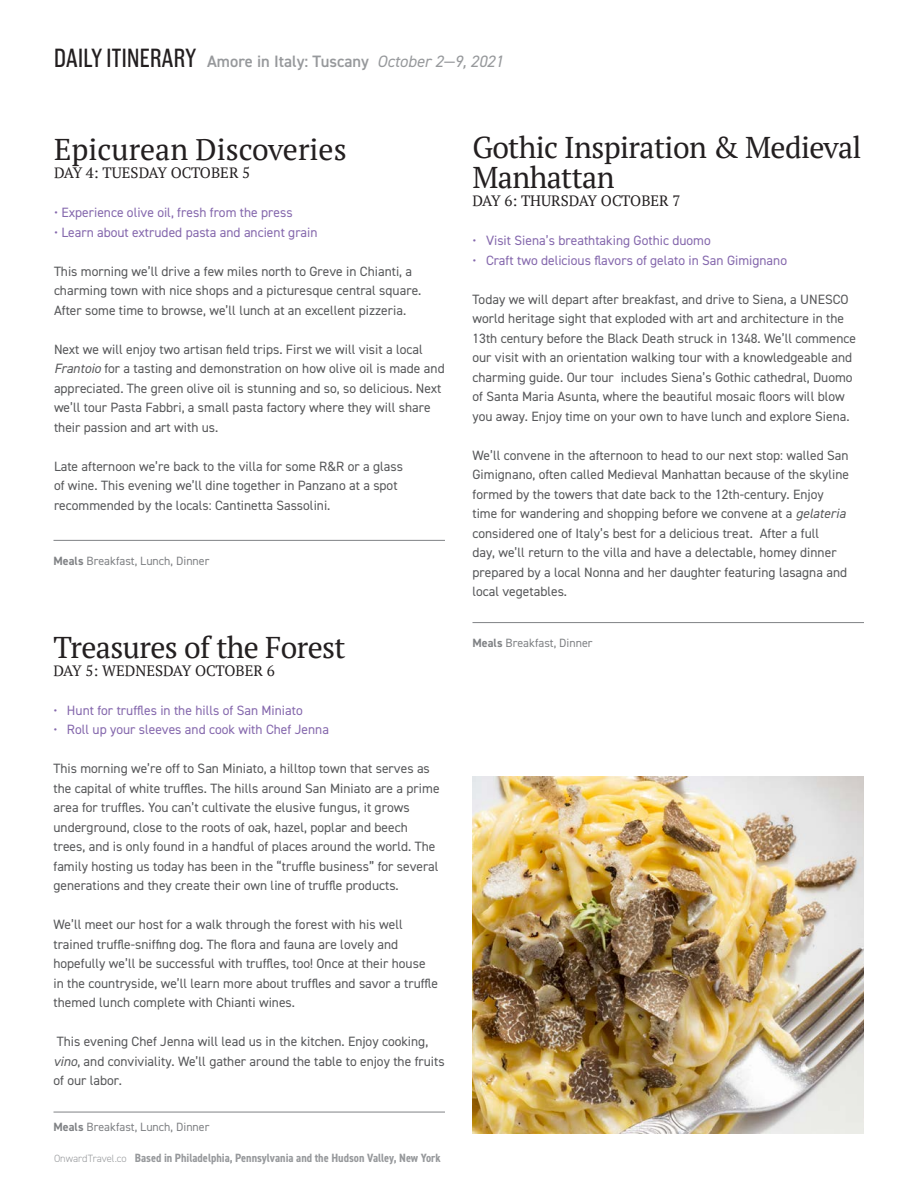
<style>
.page{position:relative;width:918px;height:1188px;background:#fff}
.page>*{position:absolute;margin:0;border:0;box-sizing:border-box;transform-origin:0 0}
.t1{font:30px/30px "PT Serif";letter-spacing:-.02em;color:#231f20}
.t2{font:30px "PT Serif";color:#231f20}
.t3{font:600 16.5px "DIN2014";color:#97999c}
.t4{font:15px "PT Serif";color:#231f20}
.t5{font:13.5px/19.5px "DIN2014";color:#57585a}
.t6{font:13.5px "DIN2014";color:#8568ad}
.t7{font:12px "DIN2014";color:#808285}
.t8{font:700 condensed 12px "DIN2014";color:#97999c}
.s1{font-family:"Americane Cond";font-weight:400;font-size:27px;color:#231f20}
.s2{font-weight:400;font-style:italic}
.s3{font-style:italic}
.s4{font-weight:700}
.s5{font-weight:300;font-stretch:normal;font-size:10.5px}
</style>
<div class="page">
<hr style="left:53px;top:540px;width:392px;height:1px;background:#808285">
<hr style="left:53px;top:1112px;width:392px;height:1px;background:#808285">
<hr style="left:472px;top:622px;width:392px;height:1px;background:#808285">
<img style="left:472px;top:777px;width:392px;height:357px">
<p class="t3" style="left:54px;top:51px;width:451px"><span class="s1">DAILY ITINERARY</span> Amore in Italy: Tuscany <span class="s2">October 2—9, 2021</span></p>
<p class="t2" style="left:54px;top:130px;width:294px">Epicurean Discoveries</p>
<p class="t4" style="left:54px;top:163px;width:198px">DAY 4: TUESDAY OCTOBER 5</p>
<p class="t6" style="left:54px;top:204px;width:240px">• Experience olive oil, fresh from the press</p>
<p class="t6" style="left:54px;top:224px;width:265px">• Learn about extruded pasta and ancient grain</p>
<p class="t5" style="left:54px;top:261px;width:369px">This morning we’ll drive a few miles north to Greve in Chianti, a charming town with nice shops and a picturesque central square.<br>After some time to browse, we’ll lunch at an excellent pizzeria.</p>
<p class="t5" style="left:54px;top:339px;width:392px">Next we will enjoy two artisan field trips. First we will visit a local <span class="s3">Frantoio</span> for a tasting and demonstration on how olive oil is made and appreciated. The green olive oil is stunning and so, so delicious. Next we’ll tour Pasta Fabbri, a small pasta factory where they will share their passion and art with us.</p>
<p class="t5" style="left:54px;top:456px;width:351px">Late afternoon we’re back to the villa for some R&amp;R or a glass of wine. This evening we’ll dine together in Panzano at a spot recommended by the locals: Cantinetta Sassolini.</p>
<p class="t7" style="left:53px;top:553px;width:158px"><span class="s4">Meals</span> Breakfast, Lunch, Dinner</p>
<p class="t1" style="left:53px;top:632px;width:294px">Treasures of the Forest</p>
<p class="t4" style="left:53px;top:661px;width:223px">DAY 5: WEDNESDAY OCTOBER 6</p>
<p class="t6" style="left:53px;top:702px;width:251px">• Hunt for truffles in the hills of San Miniato</p>
<p class="t6" style="left:53px;top:721px;width:277px">• Roll up your sleeves and cook with Chef Jenna</p>
<p class="t5" style="left:53px;top:758px;width:388px">This morning we’re off to San Miniato, a hilltop town that serves as the capital of white truffles. The hills around San Miniato are a prime area for truffles. You can’t cultivate the elusive fungus, it grows underground, close to the roots of oak, hazel, poplar and beech trees, and is only found in a handful of places around the world. The family hosting us today has been in the “truffle business” for several generations and they create their own line of truffle products.</p>
<p class="t5" style="left:53px;top:914px;width:386px">We’ll meet our host for a walk through the forest with his well trained truffle-sniffing dog. The flora and fauna are lovely and hopefully we’ll be successful with truffles, too! Once at their house in the countryside, we’ll learn more about truffles and savor a truffle themed lunch complete with Chianti wines.</p>
<p class="t5" style="left:53px;top:1031px;width:393px">This evening Chef Jenna will lead us in the kitchen. Enjoy cooking, <span class="s3">vino</span>, and conviviality. We’ll gather around the table to enjoy the fruits of our labor.</p>
<p class="t7" style="left:53px;top:1119px;width:158px"><span class="s4">Meals</span> Breakfast, Lunch, Dinner</p>
<p class="t8" style="left:54px;top:1150px;width:388px"><span class="s5">OnwardTravel.co</span> Based in Philadelphia, Pennsylvania and the Hudson Valley, New York</p>
<p class="t1" style="left:472px;top:132px;width:391px">Gothic Inspiration &amp; Medieval<br>Manhattan</p>
<p class="t4" style="left:472px;top:191px;width:209px">DAY 6: THURSDAY OCTOBER 7</p>
<p class="t6" style="left:472px;top:232px;width:240px">• Visit Siena’s breathtaking Gothic duomo</p>
<p class="t6" style="left:472px;top:252px;width:316px">• Craft two delicious flavors of gelato in San Gimignano</p>
<p class="t5" style="left:472px;top:289px;width:385px">Today we will depart after breakfast, and drive to Siena, a UNESCO world heritage sight that exploded with art and architecture in the 13th century before the Black Death struck in 1348. We’ll commence our visit with an orientation walking tour with a knowledgeable and charming guide. Our tour includes Siena’s Gothic cathedral, Duomo of Santa Maria Asunta, where the beautiful mosaic floors will blow you away. Enjoy time on your own to have lunch and explore Siena.</p>
<p class="t5" style="left:472px;top:445px;width:378px">We’ll convene in the afternoon to head to our next stop: walled San Gimignano, often called Medieval Manhattan because of the skyline formed by the towers that date back to the 12th-century. Enjoy time for wandering and shopping before we convene at a <span class="s3">gelateria </span>considered one of Italy’s best for a delicious treat. After a full<br>day, we’ll return to the villa and have a delectable, homey dinner prepared by a local Nonna and her daughter featuring lasagna and local vegetables.</p>
<p class="t7" style="left:472px;top:635px;width:122px"><span class="s4">Meals</span> Breakfast, Dinner</p>
</div>
